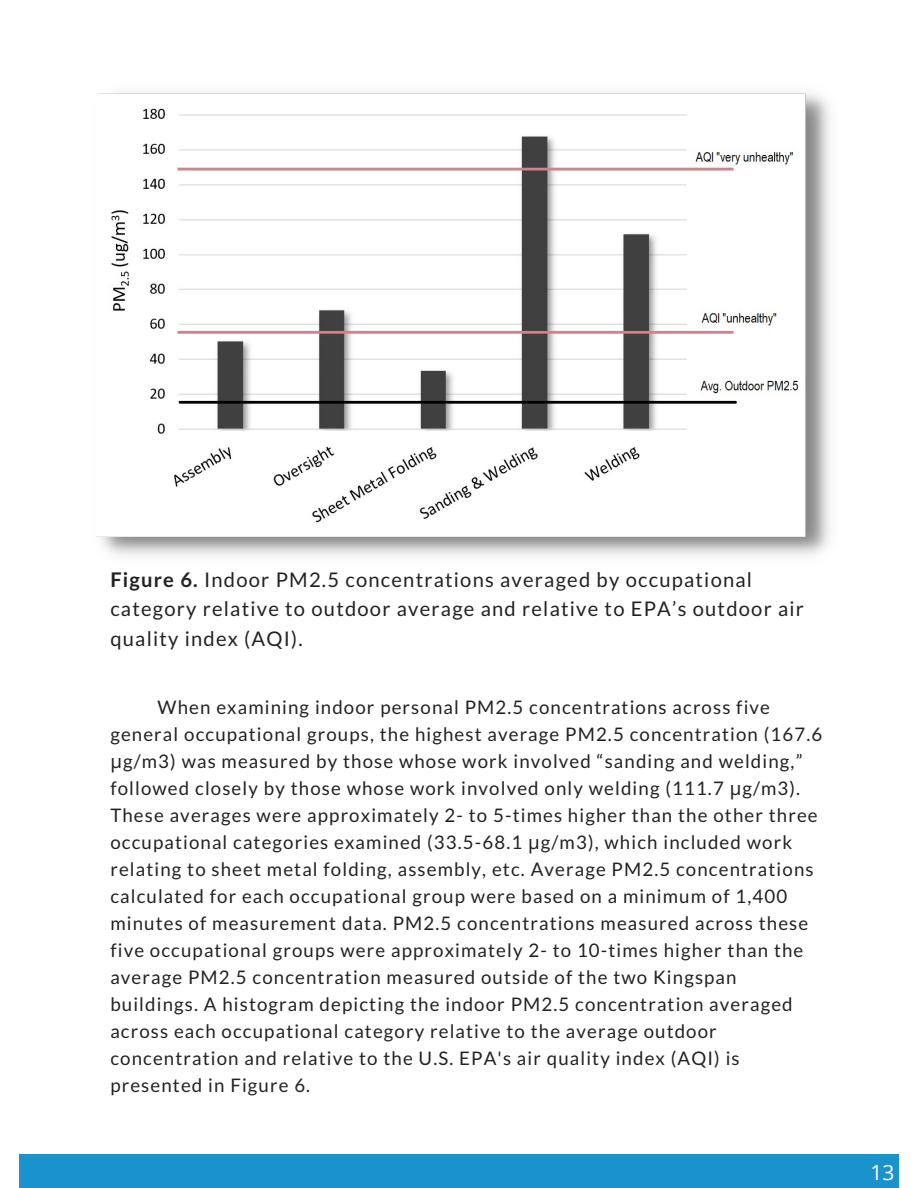
<style>
.page{position:relative;width:918px;height:1188px;background:#fff}
.page>*{position:absolute;margin:0;border:0;box-sizing:border-box;transform-origin:0 0}
.t1{font:21px "Open Sans";color:#fff}
.t2{font:20.1px/29.2px "Lato";letter-spacing:.06em;color:#222}
.t3{font:18.75px/27px "Lato";letter-spacing:.06em;color:#222}
.s1{font-weight:700}
.s2{font-family:"Noto Sans"}
</style>
<div class="page">
<img style="left:96px;top:92px;width:734px;height:464px">
<div style="left:19px;top:1155px;width:880px;height:33px;background:#1a92cb"></div>
<p class="t2" style="left:110px;top:565px;width:695px"><span class="s1">Figure 6.</span> Indoor PM2.5 concentrations averaged by occupational category relative to outdoor average and relative to EPA’s outdoor air quality index (AQI).</p>
<p class="t3" style="left:110px;top:693px;width:713px;text-indent:47px">When examining indoor personal PM2.5 concentrations across five general occupational groups, the highest average PM2.5 concentration (167.6 <span class="s2">μ</span>g/m3) was measured by those whose work involved “sanding and welding,” followed closely by those whose work involved only welding (111.7 <span class="s2">μ</span>g/m3).<br>These averages were approximately 2- to 5-times higher than the other three occupational categories examined (33.5-68.1 <span class="s2">μ</span>g/m3), which included work relating to sheet metal folding, assembly, etc. Average PM2.5 concentrations calculated for each occupational group were based on a minimum of 1,400 minutes of measurement data. PM2.5 concentrations measured across these five occupational groups were approximately 2- to 10-times higher than the average PM2.5 concentration measured outside of the two Kingspan buildings. A histogram depicting the indoor PM2.5 concentration averaged across each occupational category relative to the average outdoor concentration and relative to the U.S. EPA's air quality index (AQI) is presented in Figure 6.</p>
<p class="t1" style="left:871px;top:1157px;width:25px">13</p>
</div>
